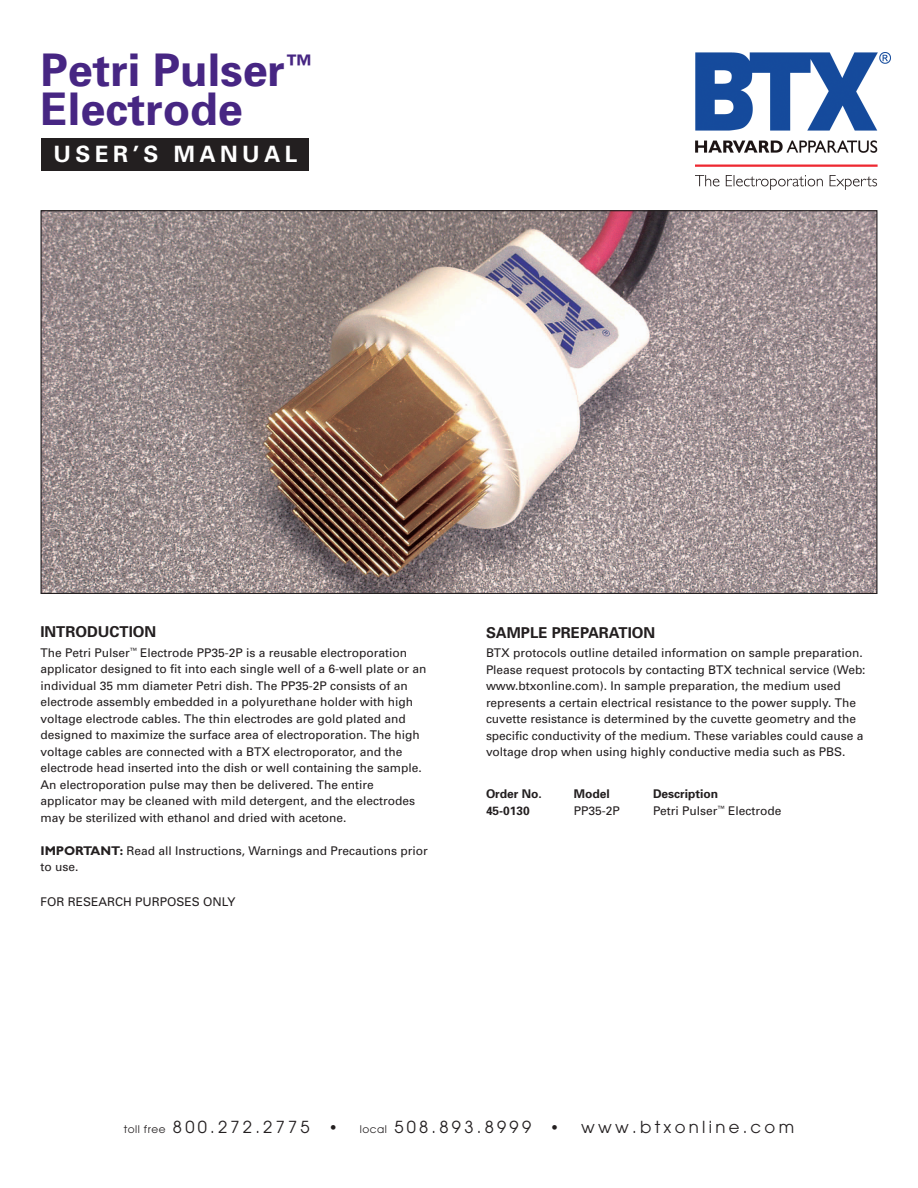
<style>
.page{position:relative;width:918px;height:1188px;background:#fff}
.page>*{position:absolute;margin:0;border:0;box-sizing:border-box;transform-origin:0 0}
.t1{font:700 45px/39px "Univers";color:#472683}
.t2{font:700 22.5px "Univers";letter-spacing:.2em;color:#fff}
.t3{font:16.5px "Avant Garde";letter-spacing:.2em;color:#231f20}
.t4{font:700 15px "Univers";color:#231f20}
.t5{font:12px/16.5px "Univers";color:#231f20}
.t6{font:700 12px "Univers";color:#231f20}
.s1{font-family:"Gill Sans";font-weight:700;font-size:12.75px}
.s2{font-size:10.5px}
.s3{font-weight:600;font-size:15px}
</style>
<div class="page">
<img style="left:42px;top:212px;width:834px;height:380px">
<div style="left:42px;top:139px;width:267px;height:32px;background:#231f20"></div>
<img style="left:695px;top:53px;width:196px;height:136px">
<h1 class="t1" style="left:40px;top:55px;width:273px">Petri Pulser<sup>™<br></sup>Electrode</h1>
<h2 class="t2" style="left:54px;top:146px;width:245px">USER’S MANUAL</h2>
<p class="t4" style="left:40px;top:627px;width:117px">INTRODUCTION</p>
<p class="t5" style="left:40px;top:645px;width:387px">The Petri Pulser<sup>™</sup> Electrode PP35-2P is a reusable electroporation applicator designed to fit into each single well of a 6-well plate or an individual 35 mm diameter Petri dish. The PP35-2P consists of an electrode assembly embedded in a polyurethane holder with high voltage electrode cables. The thin electrodes are gold plated and designed to maximize the surface area of electroporation. The high voltage cables are connected with a BTX electroporator, and the electrode head inserted into the dish or well containing the sample.<br>An electroporation pulse may then be delivered. The entire applicator may be cleaned with mild detergent, and the electrodes may be sterilized with ethanol and dried with acetone.</p>
<p class="t5" style="left:40px;top:843px;width:389px"><span class="s1">IMPORTANT:</span> Read all Instructions, Warnings and Precautions prior to use.</p>
<p class="t5" style="left:40px;top:894px;width:196px">FOR RESEARCH PURPOSES ONLY</p>
<p class="t4" style="left:486px;top:627px;width:171px">SAMPLE PREPARATION</p>
<p class="t5" style="left:486px;top:646px;width:381px">BTX protocols outline detailed information on sample preparation.<br>Please request protocols by contacting BTX technical service (Web: www.btxonline.com). In sample preparation, the medium used represents a certain electrical resistance to the power supply. The cuvette resistance is determined by the cuvette geometry and the specific conductivity of the medium. These variables could cause a voltage drop when using highly conductive media such as PBS.</p>
<p class="t6" style="left:486px;top:789px;width:57px">Order No.</p>
<p class="t6" style="left:574px;top:789px;width:37px">Model</p>
<p class="t6" style="left:653px;top:789px;width:67px">Description</p>
<p class="t6" style="left:486px;top:806px;width:45px">45-0130</p>
<p class="t5" style="left:574px;top:803px;width:47px">PP35-2P</p>
<p class="t5" style="left:653px;top:803px;width:130px">Petri Pulser<sup>™</sup> Electrode</p>
<h3 class="t3" style="left:124px;top:1121px;width:215px"><span class="s2">toll free</span> 800.272.2775 <span class="s3">•</span></h3>
<h3 class="t3" style="left:360px;top:1121px;width:201px"><span class="s2">local</span> 508.893.8999 <span class="s3">•</span></h3>
<h3 class="t3" style="left:581px;top:1121px;width:214px">www.btxonline.com</h3>
</div>
